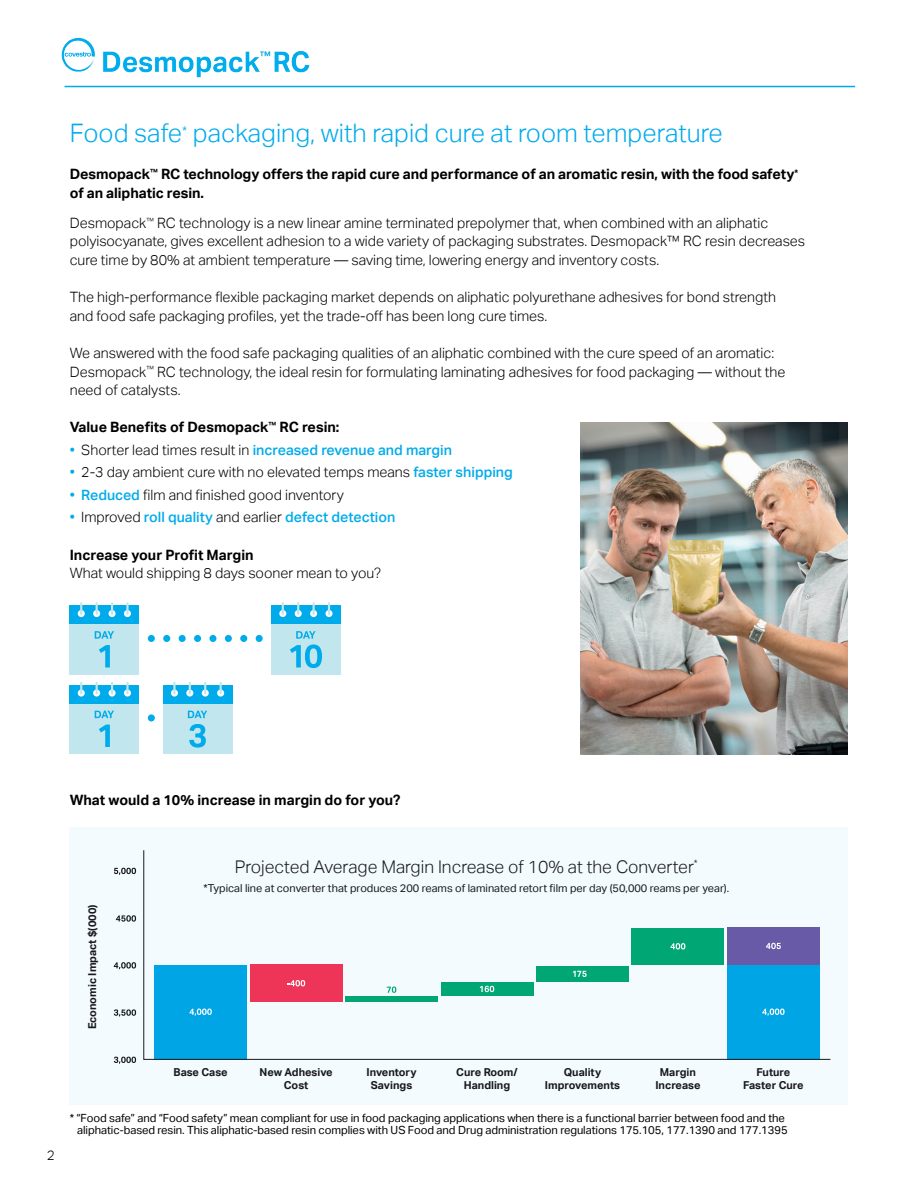
<style>
.page{position:relative;width:918px;height:1188px;background:#fff}
.page>*{position:absolute;margin:0;border:0;box-sizing:border-box;transform-origin:0 0}
.t1{font:300 25.5px "Aktiv Grotesk";color:#00abec}
.t2{font:300 17.55px "Aktiv Grotesk";color:#19191d}
.t3{font:300 14.25px/18.6px "Aktiv Grotesk";color:#000002}
.t4{font:700 14.25px/18.6px "Aktiv Grotesk";letter-spacing:-.005em;color:#000002}
.t5{font:500 14.25px "Aktiv Grotesk";color:#00abec}
.t6{font:300 13.5px "Aktiv Grotesk";color:#000002}
.t7{font:11.25px/12px "Aktiv Grotesk";letter-spacing:-.005em;color:#000002;text-align:right}
.t8{font:700 10.95px/13.2px "Aktiv Grotesk";color:#19191d;text-align:center}
.t9{font:10.95px "Aktiv Grotesk";color:#19191d}
.s1{font-weight:400}
.s2{font-weight:300;color:#000002}
.s3{font-weight:400;color:#00abec}
.s4{font-weight:500;color:#00abec}
</style>
<div class="page">
<div style="left:70px;top:827px;width:778px;height:278px;background:#f3fbfe"></div>
<svg style="left:114px;top:1057px;width:22px;height:7px"></svg>
<svg style="left:114px;top:1009px;width:22px;height:7px"></svg>
<svg style="left:114px;top:962px;width:22px;height:7px"></svg>
<svg style="left:116px;top:915px;width:20px;height:7px"></svg>
<svg style="left:114px;top:868px;width:22px;height:7px"></svg>
<svg style="left:143px;top:850px;width:688px;height:210px"></svg>
<hr style="left:65px;top:86px;width:790px;height:1px;background:#00abec">
<img style="left:580px;top:422px;width:268px;height:332px">
<div style="left:148px;top:635px;width:7px;height:7px;background:#00abec;border-radius:50%"></div>
<div style="left:163px;top:635px;width:7px;height:7px;background:#00abec;border-radius:50%"></div>
<div style="left:179px;top:635px;width:7px;height:7px;background:#00abec;border-radius:50%"></div>
<div style="left:194px;top:635px;width:7px;height:7px;background:#00abec;border-radius:50%"></div>
<div style="left:209px;top:635px;width:7px;height:7px;background:#00abec;border-radius:50%"></div>
<div style="left:225px;top:635px;width:7px;height:7px;background:#00abec;border-radius:50%"></div>
<div style="left:240px;top:635px;width:7px;height:7px;background:#00abec;border-radius:50%"></div>
<div style="left:256px;top:635px;width:7px;height:7px;background:#00abec;border-radius:50%"></div>
<div style="left:271px;top:624px;width:70px;height:51px;background:#c2e6ed"></div>
<div style="left:271px;top:605px;width:70px;height:19px;background:#00abec"></div>
<svg style="left:279px;top:610px;width:7px;height:7px"></svg>
<svg style="left:282px;top:602px;width:2px;height:13px"></svg>
<svg style="left:295px;top:610px;width:7px;height:7px"></svg>
<svg style="left:297px;top:602px;width:2px;height:13px"></svg>
<svg style="left:310px;top:610px;width:7px;height:7px"></svg>
<svg style="left:313px;top:602px;width:2px;height:13px"></svg>
<div style="left:326px;top:610px;width:7px;height:7px;background:#fff;border-radius:50%"></div>
<svg style="left:328px;top:602px;width:2px;height:13px"></svg>
<svg style="left:290px;top:631px;width:32px;height:37px"></svg>
<div style="left:70px;top:624px;width:69px;height:51px;background:#c2e6ed"></div>
<div style="left:70px;top:605px;width:69px;height:19px;background:#00abec"></div>
<svg style="left:78px;top:610px;width:7px;height:7px"></svg>
<svg style="left:80px;top:602px;width:2px;height:13px"></svg>
<svg style="left:93px;top:610px;width:7px;height:7px"></svg>
<svg style="left:96px;top:602px;width:2px;height:13px"></svg>
<div style="left:109px;top:610px;width:7px;height:7px;background:#fff;border-radius:50%"></div>
<svg style="left:111px;top:602px;width:2px;height:13px"></svg>
<div style="left:124px;top:610px;width:7px;height:7px;background:#fff;border-radius:50%"></div>
<svg style="left:126px;top:602px;width:3px;height:13px"></svg>
<svg style="left:95px;top:631px;width:19px;height:8px"></svg>
<svg style="left:99px;top:645px;width:11px;height:22px"></svg>
<div style="left:148px;top:714px;width:7px;height:7px;background:#00abec;border-radius:50%"></div>
<div style="left:70px;top:703px;width:69px;height:51px;background:#c2e6ed"></div>
<div style="left:70px;top:685px;width:69px;height:18px;background:#00abec"></div>
<svg style="left:78px;top:690px;width:7px;height:7px"></svg>
<svg style="left:80px;top:682px;width:2px;height:12px"></svg>
<svg style="left:93px;top:690px;width:7px;height:7px"></svg>
<svg style="left:96px;top:682px;width:2px;height:12px"></svg>
<svg style="left:109px;top:690px;width:7px;height:7px"></svg>
<svg style="left:111px;top:682px;width:2px;height:12px"></svg>
<svg style="left:124px;top:690px;width:7px;height:7px"></svg>
<svg style="left:126px;top:682px;width:3px;height:12px"></svg>
<svg style="left:95px;top:711px;width:19px;height:7px"></svg>
<svg style="left:99px;top:725px;width:11px;height:22px"></svg>
<div style="left:163px;top:703px;width:69px;height:51px;background:#c2e6ed"></div>
<div style="left:163px;top:685px;width:69px;height:18px;background:#00abec"></div>
<svg style="left:171px;top:690px;width:7px;height:7px"></svg>
<svg style="left:173px;top:682px;width:3px;height:12px"></svg>
<svg style="left:186px;top:690px;width:7px;height:7px"></svg>
<svg style="left:189px;top:682px;width:2px;height:12px"></svg>
<svg style="left:202px;top:690px;width:7px;height:7px"></svg>
<svg style="left:204px;top:682px;width:2px;height:12px"></svg>
<svg style="left:217px;top:690px;width:7px;height:7px"></svg>
<svg style="left:220px;top:682px;width:2px;height:12px"></svg>
<svg style="left:188px;top:711px;width:19px;height:7px"></svg>
<svg style="left:189px;top:724px;width:17px;height:24px"></svg>
<img style="left:61px;top:37px;width:248px;height:40px">
<h1 class="t1" style="left:70px;top:118px;width:655px">Food safe<sup>*</sup> packaging, with rapid cure at room temperature</h1>
<p class="t4" style="left:70px;top:165px;width:730px">Desmopack<sup>™</sup> RC technology offers the rapid cure and performance of an aromatic resin, with the food safety<sup>* </sup>of an aliphatic resin.</p>
<p class="t3" style="left:70px;top:214px;width:737px">Desmopack<sup>™</sup> RC technology is a new linear amine terminated prepolymer that, when combined with an aliphatic polyisocyanate, gives excellent adhesion to a wide variety of packaging substrates. Desmopack™ RC resin decreases cure time by 80% at ambient temperature — saving time, lowering energy and inventory costs.</p>
<p class="t3" style="left:70px;top:288px;width:708px">The high-performance flexible packaging market depends on aliphatic polyurethane adhesives for bond strength and food safe packaging profiles, yet the trade-off has been long cure times.</p>
<p class="t3" style="left:70px;top:344px;width:717px">We answered with the food safe packaging qualities of an aliphatic combined with the cure speed of an aromatic:<br>Desmopack<sup>™</sup> RC technology, the ideal resin for formulating laminating adhesives for food packaging — without the need of catalysts.</p>
<p class="t4" style="left:70px;top:418px;width:271px">Value Benefits of Desmopack<sup>™</sup> RC resin:</p>
<p class="t5" style="left:70px;top:442px;width:384px"><span class="s1">•</span> <span class="s2">Shorter lead times result in</span> increased revenue and margin</p>
<p class="t3" style="left:70px;top:463px;width:445px"><span class="s3">•</span> 2-3 day ambient cure with no elevated temps means <span class="s4">faster shipping</span></p>
<p class="t3" style="left:70px;top:486px;width:276px"><span class="s3">•</span> <span class="s4">Reduced</span> film and finished good inventory</p>
<p class="t5" style="left:70px;top:509px;width:327px"><span class="s1">•</span> <span class="s2">Improved</span> roll quality <span class="s2">and earlier</span> defect detection</p>
<p class="t4" style="left:70px;top:545px;width:185px">Increase your Profit Margin</p>
<p class="t3" style="left:70px;top:564px;width:313px">What would shipping 8 days sooner mean to you?</p>
<p class="t4" style="left:70px;top:791px;width:332px">What would a 10% increase in margin do for you?</p>
<p class="t6" style="left:47px;top:1147px;width:9px">2</p>
<p class="t2" style="left:235px;top:856px;width:465px">Projected Average Margin Increase of 10% at the Converter<sup>*</sup></p>
<p class="t8" style="left:86px;top:1029px;width:126px;rotate:-90deg">Economic Impact $(000)</p>
<p class="t9" style="left:203px;top:881px;width:527px">*Typical line at converter that produces 200 reams of laminated retort film per day (50,000 reams per year).</p>
<p class="t8" style="left:174px;top:1065px;width:56px">Base Case</p>
<p class="t8" style="left:259px;top:1065px;width:75px">New Adhesive<br>Cost</p>
<p class="t8" style="left:366px;top:1065px;width:52px">Inventory<br>Savings</p>
<p class="t8" style="left:456px;top:1065px;width:63px">Cure Room/<br>Handling</p>
<p class="t8" style="left:545px;top:1065px;width:77px">Quality<br>Improvements</p>
<p class="t8" style="left:655px;top:1065px;width:47px">Margin<br>Increase</p>
<p class="t8" style="left:743px;top:1065px;width:62px">Future<br>Faster Cure</p>
<p class="t7" style="left:70px;top:1112px;width:720px">* “Food safe” and “Food safety” mean compliant for use in food packaging applications when there is a functional barrier between food and the aliphatic-based resin. This aliphatic-based resin complies with US Food and Drug administration regulations 175.105, 177.1390 and 177.1395</p>
</div>
